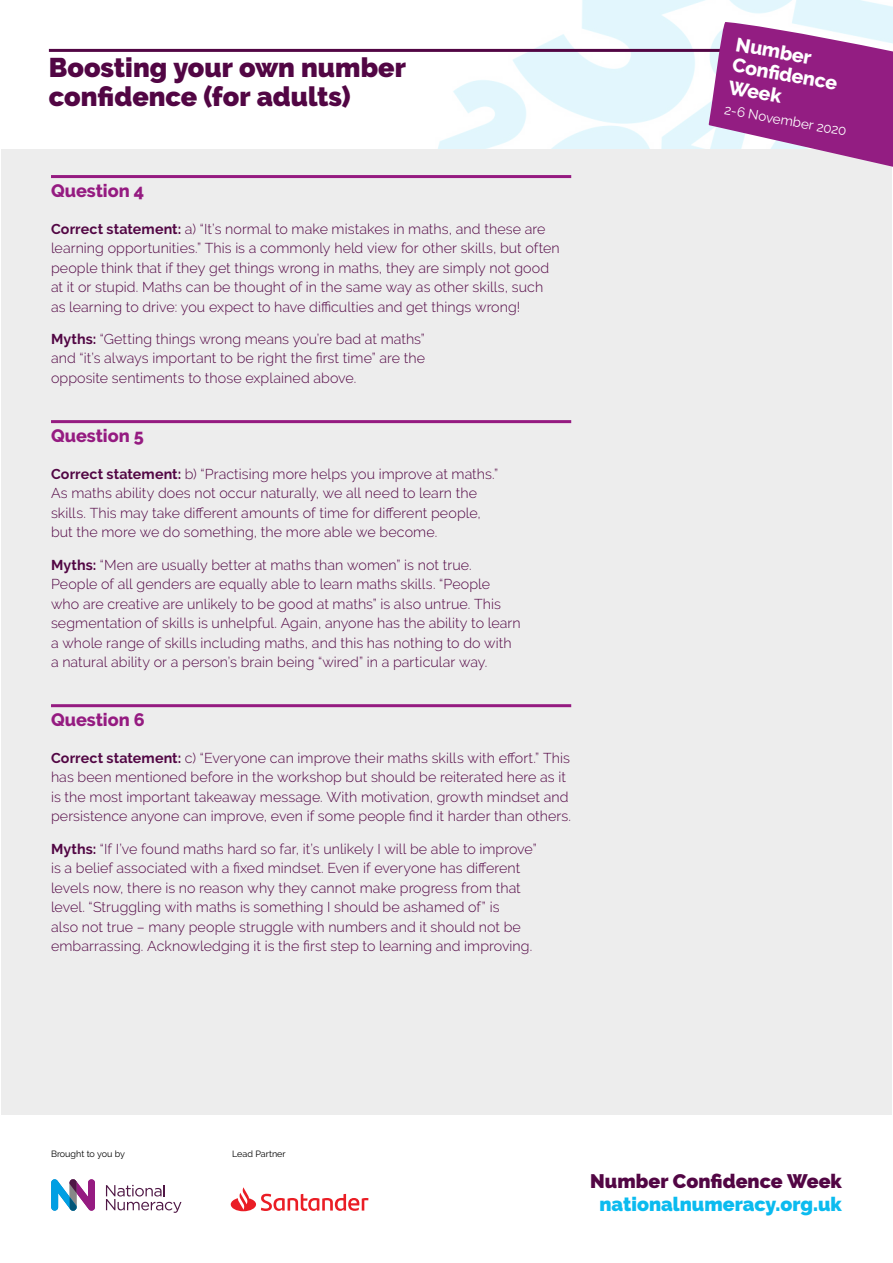
<style>
.page{position:relative;width:893px;height:1263px;background:#fff}
.page>*{position:absolute;margin:0;border:0;box-sizing:border-box;transform-origin:0 0}
.t1{font:900 27px/28.5px "Raleway";color:#520644}
.t2{font:900 19.5px "Raleway";color:#0bbbef}
.t3{font:900 19.5px "Raleway";color:#520644}
.t4{font:800 19.5px/21.8px "Raleway";color:#fff}
.t5{font:800 18px "Raleway";letter-spacing:-.005em;color:#951b81}
.t6{font:300 14.25px/19.5px "Raleway";letter-spacing:.005em;color:#520644}
.t7{font:13.5px "Raleway";color:#fff}
.t8{font:9px "Raleway";color:#000}
.s1{font-weight:700}
</style>
<div class="page">
<img style="left:397px;top:0;width:496px;height:150px">
<div style="left:1px;top:150px;width:891px;height:965px;background:#ededed"></div>
<hr style="left:49px;top:49px;width:793px;height:3px;background:#520644">
<hr style="left:51px;top:175px;width:520px;height:3px;background:#951b81">
<hr style="left:51px;top:420px;width:520px;height:3px;background:#951b81">
<hr style="left:51px;top:704px;width:520px;height:3px;background:#951b81">
<svg style="left:106px;top:1184px;width:75px;height:29px"></svg>
<svg style="left:51px;top:1179px;width:44px;height:32px"></svg>
<svg style="left:231px;top:1187px;width:137px;height:24px"></svg>
<svg style="left:709px;top:22px;width:184px;height:145px"></svg>
<h1 class="t1" style="left:49px;top:54px;width:358px">Boosting your own number confidence (for adults)</h1>
<p class="t5" style="left:51px;top:181px;width:95px">Question 4</p>
<p class="t6" style="left:51px;top:219px;width:510px"><span class="s1">Correct statement:</span> a) “It’s normal to make mistakes in maths, and these are learning opportunities.” This is a commonly held view for other skills, but often people think that if they get things wrong in maths, they are simply not good at it or stupid. Maths can be thought of in the same way as other skills, such as learning to drive: you expect to have difficulties and get things wrong!</p>
<p class="t6" style="left:51px;top:329px;width:376px;text-align:justify"><span class="s1">Myths:</span> “Getting things wrong means you’re bad at maths” and “it’s always important to be right the first time” are the opposite sentiments to those explained above.</p>
<p class="t5" style="left:51px;top:426px;width:94px">Question 5</p>
<p class="t6" style="left:51px;top:464px;width:449px"><span class="s1">Correct statement:</span> b) “Practising more helps you improve at maths.” As maths ability does not occur naturally, we all need to learn the skills. This may take different amounts of time for different people, but the more we do something, the more able we become.</p>
<p class="t6" style="left:51px;top:555px;width:471px"><span class="s1">Myths:</span> “Men are usually better at maths than women” is not true.<br>People of all genders are equally able to learn maths skills. “People who are creative are unlikely to be good at maths” is also untrue. This segmentation of skills is unhelpful. Again, anyone has the ability to learn a whole range of skills including maths, and this has nothing to do with a natural ability or a person’s brain being “wired” in a particular way.</p>
<p class="t5" style="left:51px;top:710px;width:95px">Question 6</p>
<p class="t6" style="left:51px;top:748px;width:522px"><span class="s1">Correct statement:</span> c) “Everyone can improve their maths skills with effort.” This has been mentioned before in the workshop but should be reiterated here as it is the most important takeaway message. With motivation, growth mindset and persistence anyone can improve, even if some people find it harder than others.</p>
<p class="t6" style="left:51px;top:839px;width:487px"><span class="s1">Myths:</span> “If I’ve found maths hard so far, it’s unlikely I will be able to improve” is a belief associated with a fixed mindset. Even if everyone has different levels now, there is no reason why they cannot make progress from that level. “Struggling with maths is something I should be ashamed of” is<br>also not true – many people struggle with numbers and it should not be embarrassing. Acknowledging it is the first step to learning and improving.</p>
<h2 class="t4" style="left:738px;top:33px;width:108px;rotate:10deg">Number<br>Confi dence<br>Week</h2>
<p class="t7" style="left:726px;top:102px;width:125px;rotate:10deg">2-6 November 2020</p>
<p class="t8" style="left:51px;top:1149px;width:75px">Brought to you by</p>
<p class="t8" style="left:232px;top:1149px;width:55px">Lead Partner</p>
<h2 class="t3" style="left:590px;top:1170px;width:253px">Number Confidence Week</h2>
<h2 class="t2" style="left:599px;top:1192px;width:244px">nationalnumeracy.org.uk</h2>
</div>
